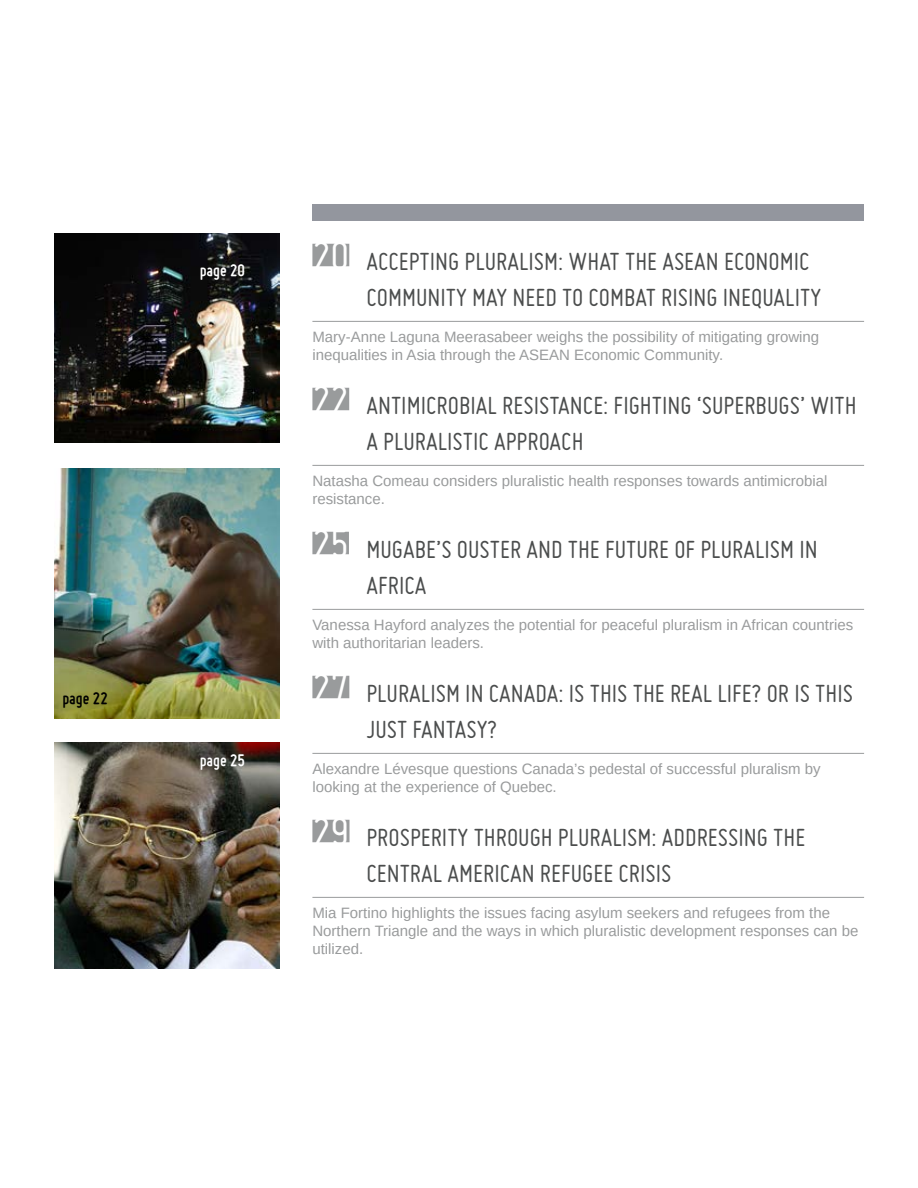
<style>
.page{position:relative;width:918px;height:1188px;background:#fff}
.page>*{position:absolute;margin:0;border:0;box-sizing:border-box;transform-origin:0 0}
.t1{font:27px/36px "Miso";color:#4b4d4d}
.t2{font:700 18px "Miso";color:#fff}
.t3{font:700 18px "Miso";color:#000}
.t4{font:15px/18px "Arimo";color:#999b9c}
.s1{font-size:45px;color:#fff}
</style>
<div class="page">
<img style="left:54px;top:468px;width:225px;height:250px">
<img style="left:54px;top:234px;width:225px;height:208px">
<div style="left:312px;top:244px;width:37px;height:22px;background:#999b9c"></div>
<hr style="left:312px;top:321px;width:552px;height:1px;background:#999b9c">
<div style="left:312px;top:388px;width:37px;height:22px;background:#999b9c"></div>
<hr style="left:312px;top:465px;width:552px;height:1px;background:#999b9c">
<div style="left:312px;top:532px;width:37px;height:22px;background:#999b9c"></div>
<hr style="left:312px;top:609px;width:552px;height:1px;background:#999b9c">
<div style="left:312px;top:676px;width:37px;height:22px;background:#999b9c"></div>
<hr style="left:312px;top:753px;width:552px;height:1px;background:#999b9c">
<div style="left:312px;top:820px;width:38px;height:22px;background:#999b9c"></div>
<hr style="left:312px;top:897px;width:552px;height:1px;background:#999b9c">
<img style="left:54px;top:743px;width:225px;height:225px">
<div style="left:312px;top:204px;width:552px;height:16px;background:#93969e"></div>
<p class="t3" style="left:63px;top:688px;width:47px">page 22</p>
<p class="t2" style="left:200px;top:260px;width:47px">page 20</p>
<p class="t2" style="left:200px;top:750px;width:47px">page 25</p>
<h1 class="t1" style="left:366px;top:243px;width:456px;text-indent:-54px"><span class="s1">20</span> ACCEPTING PLURALISM: WHAT THE ASEAN ECONOMIC<br>COMMUNITY MAY NEED TO COMBAT RISING INEQUALITY</h1>
<p class="t4" style="left:312px;top:328px;width:508px">Mary-Anne Laguna Meerasabeer weighs the possibility of mitigating growing inequalities in Asia through the ASEAN Economic Community.</p>
<h1 class="t1" style="left:366px;top:387px;width:492px;text-indent:-54px"><span class="s1">22</span> ANTIMICROBIAL RESISTANCE: FIGHTING ‘SUPERBUGS’ WITH<br>A PLURALISTIC APPROACH</h1>
<p class="t4" style="left:312px;top:472px;width:517px">Natasha Comeau considers pluralistic health responses towards antimicrobial resistance.</p>
<h1 class="t1" style="left:366px;top:531px;width:453px;text-indent:-54px"><span class="s1">25</span> MUGABE’S OUSTER AND THE FUTURE OF PLURALISM IN<br>AFRICA</h1>
<p class="t4" style="left:312px;top:616px;width:542px">Vanessa Hayford analyzes the potential for peaceful pluralism in African countries with authoritarian leaders.</p>
<h1 class="t1" style="left:366px;top:675px;width:488px;text-indent:-54px"><span class="s1">27</span> PLURALISM IN CANADA: IS THIS THE REAL LIFE? OR IS THIS<br>JUST FANTASY?</h1>
<p class="t4" style="left:312px;top:760px;width:510px">Alexandre Lévesque questions Canada’s pedestal of successful pluralism by looking at the experience of Quebec.</p>
<h1 class="t1" style="left:366px;top:819px;width:440px;text-indent:-54px"><span class="s1">29</span> PROSPERITY THROUGH PLURALISM: ADDRESSING THE<br>CENTRAL AMERICAN REFUGEE CRISIS</h1>
<p class="t4" style="left:312px;top:904px;width:548px">Mia Fortino highlights the issues facing asylum seekers and refugees from the<br>Northern Triangle and the ways in which pluralistic development responses can be utilized.</p>
</div>
